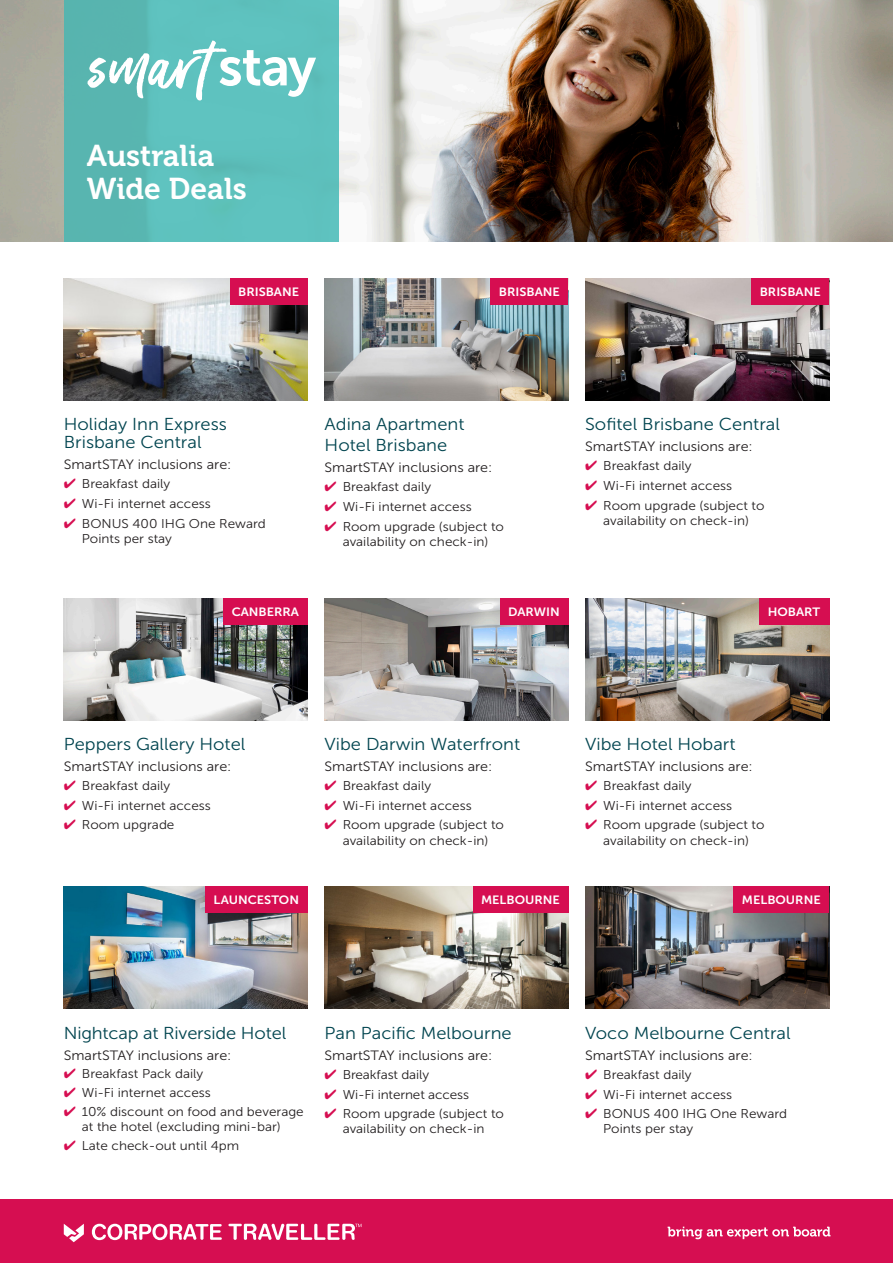
<style>
.page{position:relative;width:893px;height:1263px;background:#fff}
.page>*{position:absolute;margin:0;border:0;box-sizing:border-box;transform-origin:0 0}
.H1_-_Page_Heading{font:30px/33px "Museo 700";color:#fff}
.hotel_names{font:17.25px/18px "Museo Sans 300";color:#00444f;scale:1.06 1}
.Body{font:13.5px "Museo Sans 300";color:#231f20;scale:1.06 1}
.t1{font:12.75px/15.3px "Museo Sans 300";color:#231f20;text-align:center;scale:1.06 1}
.t2{font:12px "Museo Sans 700";color:#fff;scale:1.06 1}
.s1{color:#d60e51}
</style>
<div class="page">
<img style="left:64px;top:279px;width:244px;height:121px">
<img style="left:325px;top:279px;width:243px;height:121px">
<img style="left:585px;top:279px;width:244px;height:121px">
<img style="left:64px;top:598px;width:244px;height:122px">
<img style="left:325px;top:598px;width:243px;height:122px">
<img style="left:585px;top:598px;width:244px;height:122px">
<img style="left:0;top:0;width:893px;height:242px">
<div style="left:0;top:1199px;width:893px;height:64px;background:#d60e51"></div>
<svg style="left:668px;top:1226px;width:162px;height:13px"></svg>
<svg style="left:92px;top:1224px;width:130px;height:16px"></svg>
<svg style="left:228px;top:1224px;width:133px;height:16px"></svg>
<svg style="left:64px;top:1224px;width:20px;height:18px"></svg>
<div style="left:230px;top:279px;width:78px;height:26px;background:#d60e51"></div>
<div style="left:223px;top:598px;width:85px;height:26px;background:#d60e51"></div>
<div style="left:490px;top:279px;width:78px;height:26px;background:#d60e51"></div>
<div style="left:500px;top:598px;width:68px;height:26px;background:#d60e51"></div>
<div style="left:759px;top:598px;width:70px;height:26px;background:#d60e51"></div>
<div style="left:751px;top:279px;width:78px;height:26px;background:#d60e51"></div>
<img style="left:64px;top:886px;width:244px;height:122px">
<img style="left:325px;top:886px;width:243px;height:122px">
<img style="left:585px;top:886px;width:244px;height:122px">
<div style="left:205px;top:886px;width:103px;height:26px;background:#d60e51"></div>
<div style="left:473px;top:886px;width:95px;height:26px;background:#d60e51"></div>
<div style="left:733px;top:886px;width:96px;height:26px;background:#d60e51"></div>
<div style="left:64px;top:0;width:274px;height:242px;background:linear-gradient(to right,#58b6b1,#60c6c3)"></div>
<svg style="left:87px;top:40px;width:229px;height:61px"></svg>
<p class="H1_-_Page_Heading" style="left:87px;top:140px;width:161px">Australia<br>Wide Deals</p>
<p class="t2" style="left:238px;top:285px;width:59px">BRISBANE</p>
<p class="t2" style="left:499px;top:285px;width:59px">BRISBANE</p>
<p class="t2" style="left:760px;top:285px;width:59px">BRISBANE</p>
<p class="hotel_names" style="left:64px;top:416px;width:155px">Holiday Inn Express<br>Brisbane Central</p>
<p class="Body" style="left:64px;top:457px;width:160px">SmartSTAY inclusions are:</p>
<p class="t1" style="left:64px;top:476px;width:102px"><span class="s1">✔</span> Breakfast daily</p>
<p class="t1" style="left:64px;top:496px;width:140px"><span class="s1">✔</span> Wi-Fi internet access</p>
<p class="t1" style="left:82px;top:516px;width:175px;text-align:left;text-indent:-18px"><span class="s1">✔</span> BONUS 400 IHG One Reward<br>Points per stay</p>
<p class="t2" style="left:232px;top:605px;width:65px">CANBERRA</p>
<p class="hotel_names" style="left:325px;top:414px;width:134px;line-height:21px">Adina Apartment<br>Hotel Brisbane</p>
<p class="Body" style="left:325px;top:460px;width:160px">SmartSTAY inclusions are:</p>
<p class="t1" style="left:325px;top:479px;width:102px"><span class="s1">✔</span> Breakfast daily</p>
<p class="t1" style="left:325px;top:499px;width:140px"><span class="s1">✔</span> Wi-Fi internet access</p>
<p class="t1" style="left:325px;top:519px;width:171px"><span class="s1">✔</span> Room upgrade (subject to availability on check-in)</p>
<p class="hotel_names" style="left:585px;top:416px;width:185px">Sofitel Brisbane Central</p>
<p class="Body" style="left:585px;top:439px;width:160px">SmartSTAY inclusions are:</p>
<p class="t1" style="left:585px;top:458px;width:102px"><span class="s1">✔</span> Breakfast daily</p>
<p class="t1" style="left:585px;top:478px;width:140px"><span class="s1">✔</span> Wi-Fi internet access</p>
<p class="t1" style="left:585px;top:498px;width:171px"><span class="s1">✔</span> Room upgrade (subject to availability on check-in)</p>
<p class="t2" style="left:508px;top:605px;width:50px">DARWIN</p>
<p class="t2" style="left:768px;top:605px;width:51px">HOBART</p>
<p class="hotel_names" style="left:64px;top:735px;width:173px">Peppers Gallery Hotel</p>
<p class="Body" style="left:64px;top:759px;width:160px">SmartSTAY inclusions are:</p>
<p class="t1" style="left:64px;top:778px;width:102px"><span class="s1">✔</span> Breakfast daily</p>
<p class="t1" style="left:64px;top:798px;width:140px"><span class="s1">✔</span> Wi-Fi internet access</p>
<p class="t1" style="left:64px;top:817px;width:106px"><span class="s1">✔</span> Room upgrade</p>
<p class="hotel_names" style="left:325px;top:735px;width:186px">Vibe Darwin Waterfront</p>
<p class="Body" style="left:325px;top:759px;width:160px">SmartSTAY inclusions are:</p>
<p class="t1" style="left:325px;top:778px;width:102px"><span class="s1">✔</span> Breakfast daily</p>
<p class="t1" style="left:325px;top:798px;width:140px"><span class="s1">✔</span> Wi-Fi internet access</p>
<p class="t1" style="left:325px;top:817px;width:171px"><span class="s1">✔</span> Room upgrade (subject to availability on check-in)</p>
<p class="hotel_names" style="left:585px;top:735px;width:144px">Vibe Hotel Hobart</p>
<p class="Body" style="left:585px;top:759px;width:160px">SmartSTAY inclusions are:</p>
<p class="t1" style="left:585px;top:778px;width:102px"><span class="s1">✔</span> Breakfast daily</p>
<p class="t1" style="left:585px;top:798px;width:140px"><span class="s1">✔</span> Wi-Fi internet access</p>
<p class="t1" style="left:585px;top:817px;width:171px"><span class="s1">✔</span> Room upgrade (subject to availability on check-in)</p>
<p class="t2" style="left:214px;top:893px;width:82px">LAUNCESTON</p>
<p class="t2" style="left:481px;top:893px;width:76px">MELBOURNE</p>
<p class="t2" style="left:742px;top:893px;width:76px">MELBOURNE</p>
<p class="hotel_names" style="left:64px;top:1024px;width:211px">Nightcap at Riverside Hotel</p>
<p class="Body" style="left:64px;top:1047px;width:160px">SmartSTAY inclusions are:</p>
<p class="t1" style="left:64px;top:1066px;width:133px"><span class="s1">✔</span> Breakfast Pack daily</p>
<p class="t1" style="left:64px;top:1084px;width:140px"><span class="s1">✔</span> Wi-Fi internet access</p>
<p class="t1" style="left:64px;top:1104px;width:228px"><span class="s1">✔</span> 10% discount on food and beverage at the hotel (excluding mini-bar)</p>
<p class="t1" style="left:64px;top:1138px;width:167px"><span class="s1">✔</span> Late check-out until 4pm</p>
<p class="hotel_names" style="left:325px;top:1024px;width:178px">Pan Pacific Melbourne</p>
<p class="Body" style="left:325px;top:1047px;width:160px">SmartSTAY inclusions are:</p>
<p class="t1" style="left:325px;top:1067px;width:100px"><span class="s1">✔</span> Breakfast daily</p>
<p class="t1" style="left:325px;top:1087px;width:138px"><span class="s1">✔</span> Wi-Fi internet access</p>
<p class="t1" style="left:325px;top:1106px;width:171px"><span class="s1">✔</span> Room upgrade (subject to availability on check-in</p>
<p class="hotel_names" style="left:585px;top:1024px;width:195px">Voco Melbourne Central</p>
<p class="Body" style="left:585px;top:1047px;width:160px">SmartSTAY inclusions are:</p>
<p class="t1" style="left:585px;top:1067px;width:102px"><span class="s1">✔</span> Breakfast daily</p>
<p class="t1" style="left:585px;top:1087px;width:140px"><span class="s1">✔</span> Wi-Fi internet access</p>
<p class="t1" style="left:603px;top:1106px;width:175px;text-align:left;text-indent:-18px"><span class="s1">✔</span> BONUS 400 IHG One Reward<br>Points per stay</p>
</div>
